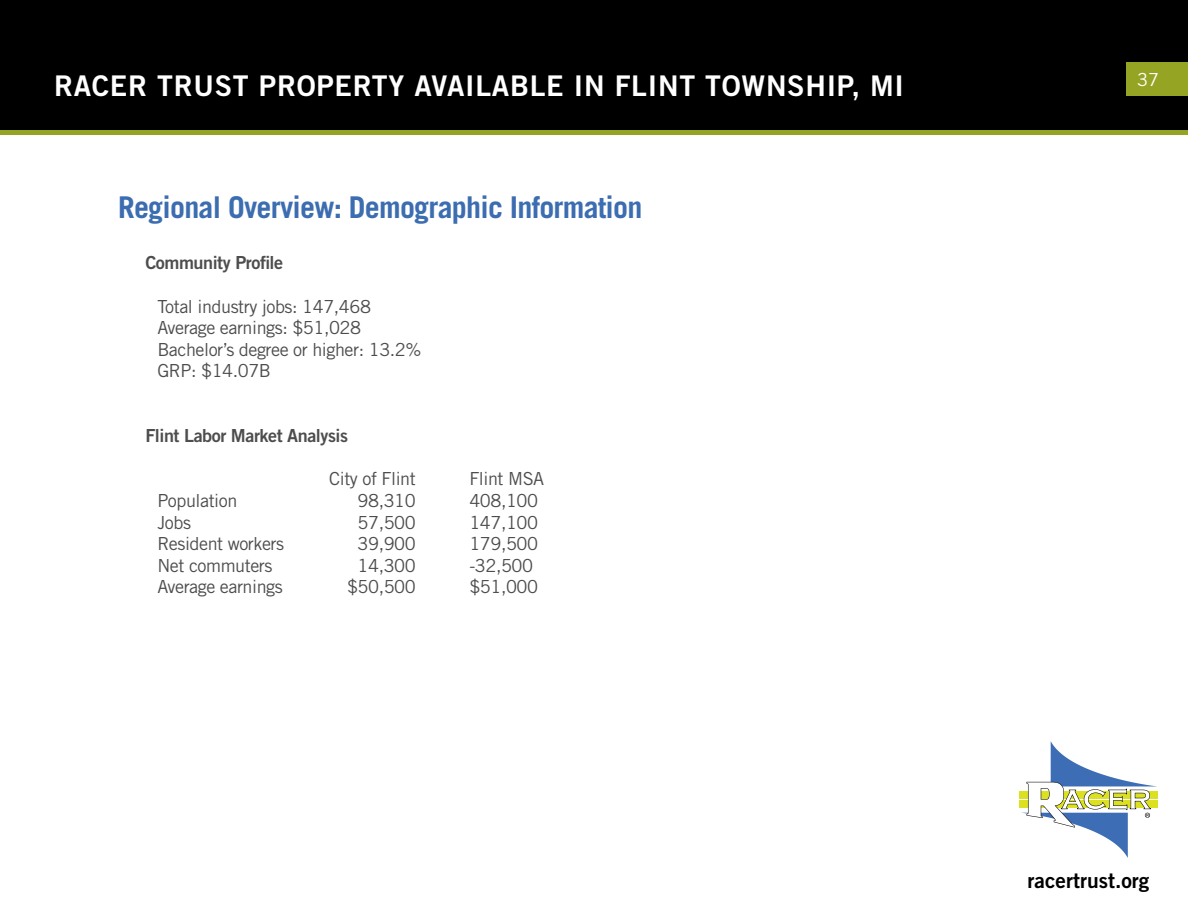
<style>
.page{position:relative;width:1188px;height:918px;background:#fff}
.page>*{position:absolute;margin:0;border:0;box-sizing:border-box;transform-origin:0 0}
.t1{font:700 30px "Trade Gothic LT Std";letter-spacing:-.025em;color:#3c6db1}
.t2{font:28.5px "Trade Gothic LT Std Bd 2";letter-spacing:.025em;color:#fff}
.t3{font:21px "Trade Gothic LT Std Bd 2";color:#000}
.t4{font:18px/21.6px "Trade Gothic LT Std";letter-spacing:-.025em;color:#4d4d4f}
.t5{font:18px "Trade Gothic LT Std Bd 2";letter-spacing:-.025em;color:#4d4d4f}
.t6{font:18px "Trade Gothic LT Std";color:#fff}
</style>
<div class="page">
<div style="left:1px;top:1px;width:1186px;height:131px;background:#000"></div>
<div style="left:0;top:0;width:1188px;height:133px;border:2px solid #000"></div>
<div style="left:1126px;top:62px;width:62px;height:34px;background:#96a424"></div>
<div style="left:0;top:130px;width:1188px;height:5px;background:#96a424"></div>
<div style="left:1019px;top:791px;width:139px;height:7px;background:#dbe120"></div>
<div style="left:1019px;top:801px;width:139px;height:7px;background:#dbe120"></div>
<svg style="left:1021px;top:741px;width:137px;height:117px"></svg>
<h2 class="t2" style="left:54px;top:68px;width:852px">RACER TRUST PROPERTY AVAILABLE IN FLINT TOWNSHIP, MI</h2>
<h1 class="t1" style="left:118px;top:189px;width:526px">Regional Overview: Demographic Information</h1>
<p class="t5" style="left:145px;top:252px;width:139px">Community Profile</p>
<p class="t4" style="left:157px;top:295px;width:266px">Total industry jobs: 147,468<br>Average earnings: $51,028<br>Bachelor’s degree or higher: 13.2%<br>GRP: $14.07B</p>
<p class="t5" style="left:145px;top:425px;width:204px">Flint Labor Market Analysis</p>
<p class="t4" style="left:329px;top:468px;width:88px">City of Flint</p>
<p class="t4" style="left:469px;top:468px;width:76px">Flint MSA</p>
<p class="t4" style="left:157px;top:490px;width:81px">Population</p>
<p class="t4" style="left:358px;top:490px;width:60px">98,310</p>
<p class="t4" style="left:469px;top:490px;width:70px">408,100</p>
<p class="t4" style="left:157px;top:511px;width:35px">Jobs</p>
<p class="t4" style="left:358px;top:511px;width:60px">57,500</p>
<p class="t4" style="left:469px;top:511px;width:70px">147,100</p>
<p class="t4" style="left:157px;top:533px;width:128px">Resident workers</p>
<p class="t4" style="left:358px;top:533px;width:60px">39,900</p>
<p class="t4" style="left:469px;top:533px;width:70px">179,500</p>
<p class="t4" style="left:157px;top:554px;width:117px">Net commuters</p>
<p class="t4" style="left:358px;top:554px;width:60px">14,300</p>
<p class="t4" style="left:469px;top:554px;width:65px">-32,500</p>
<p class="t4" style="left:157px;top:576px;width:127px">Average earnings</p>
<p class="t4" style="left:347px;top:576px;width:70px">$50,500</p>
<p class="t4" style="left:469px;top:576px;width:70px">$51,000</p>
<p class="t6" style="left:1137px;top:68px;width:23px">37</p>
<p class="t3" style="left:1028px;top:867px;width:123px">racertrust.org</p>
</div>
